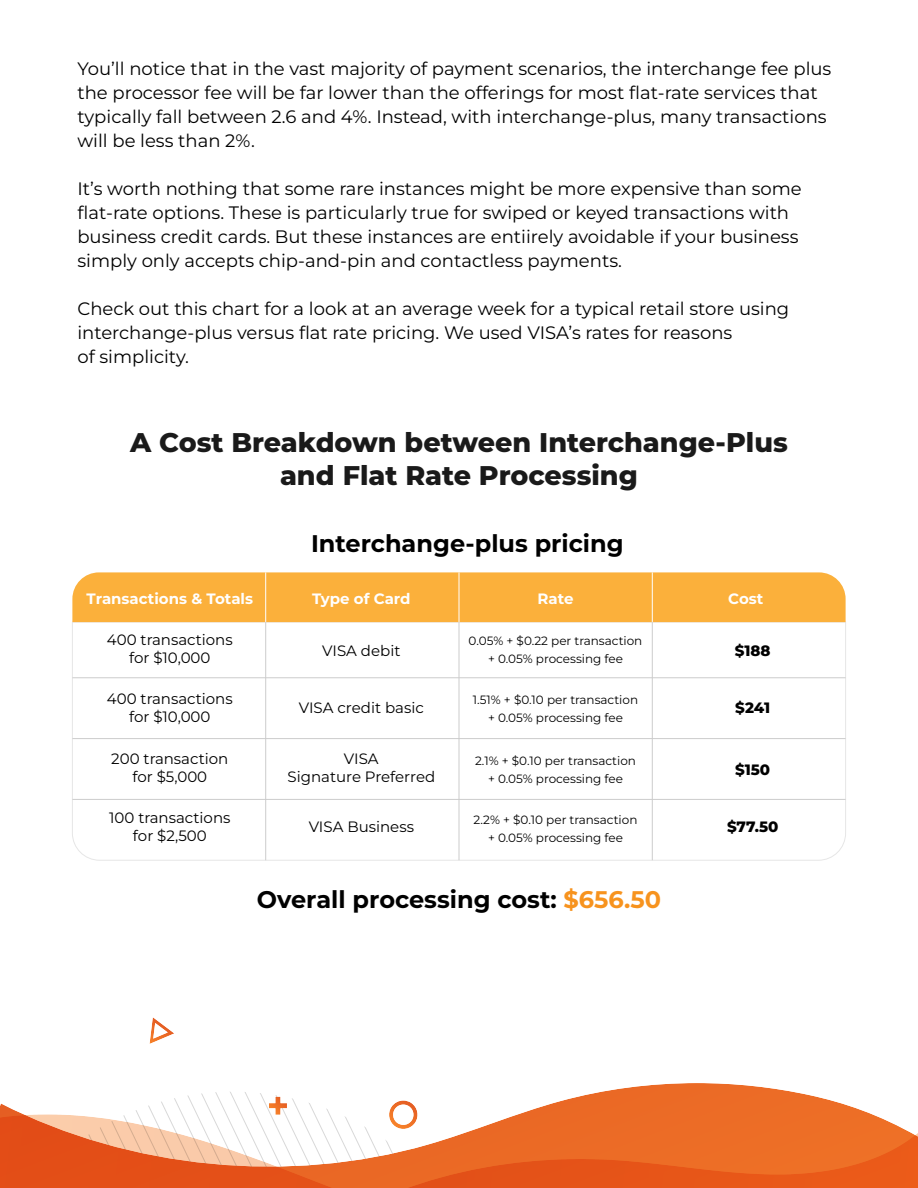
<style>
.page{position:relative;width:918px;height:1188px;background:#fff}
.page>*{position:absolute;margin:0;border:0;box-sizing:border-box;transform-origin:0 0}
.t1{font:800 27px/32.4px "Montserrat";color:#1a1a1a;text-align:center}
.t2{font:700 24px "Montserrat";color:#000}
.t3{font:18px/24px "Montserrat";color:#000}
.t4{font:15px/18px "Montserrat";color:#000;text-align:center}
.t5{font:700 15px "Montserrat";color:#fff}
.t6{font:800 15px "Montserrat";color:#000}
.t7{font:12px/18px "Montserrat";color:#000;text-align:center}
.s1{color:#f7931e}
</style>
<div class="page">
<svg style="left:150px;top:1017px;width:24px;height:27px"></svg>
<svg style="left:0;top:1083px;width:918px;height:105px"></svg>
<svg style="left:72px;top:622px;width:774px;height:239px"></svg>
<div style="left:72px;top:572px;width:774px;height:50px;background:#fbb03b"></div>
<hr style="left:72px;top:677px;width:774px;height:1px;background:#ccc">
<hr style="left:72px;top:738px;width:774px;height:1px;background:#ccc">
<hr style="left:72px;top:799px;width:774px;height:1px;background:#ccc">
<hr style="left:652px;top:622px;width:1px;height:238px;background:#ccc">
<hr style="left:459px;top:622px;width:1px;height:238px;background:#ccc">
<hr style="left:265px;top:622px;width:1px;height:238px;background:#ccc">
<hr style="left:652px;top:572px;width:1px;height:50px;background:#fff">
<hr style="left:459px;top:572px;width:1px;height:50px;background:#fff">
<hr style="left:265px;top:572px;width:1px;height:50px;background:#fff">
<p class="t3" style="left:77px;top:56px;width:756px">You’ll notice that in the vast majority of payment scenarios, the interchange fee plus the processor fee will be far lower than the offerings for most flat-rate services that typically fall between 2.6 and 4%. Instead, with interchange-plus, many transactions will be less than 2%.</p>
<p class="t3" style="left:77px;top:176px;width:726px">It’s worth nothing that some rare instances might be more expensive than some flat-rate options. These is particularly true for swiped or keyed transactions with business credit cards. But these instances are entiirely avoidable if your business simply only accepts chip-and-pin and contactless payments.</p>
<p class="t3" style="left:77px;top:297px;width:713px">Check out this chart for a look at an average week for a typical retail store using interchange-plus versus flat rate pricing. We used VISA’s rates for reasons<br>of simplicity.</p>
<h1 class="t1" style="left:130px;top:428px;width:659px">A Cost Breakdown between Interchange-Plus and Flat Rate Processing</h1>
<p class="t5" style="left:87px;top:592px;width:168px">Transactions &amp; Totals</p>
<p class="t4" style="left:107px;top:631px;width:127px">400 transactions for $10,000</p>
<p class="t4" style="left:107px;top:690px;width:127px">400 transactions for $10,000</p>
<p class="t4" style="left:111px;top:750px;width:119px">200 transaction for $5,000</p>
<p class="t4" style="left:109px;top:809px;width:123px">100 transactions for $2,500</p>
<h2 class="t2" style="left:311px;top:532px;width:314px">Interchange-plus pricing</h2>
<p class="t5" style="left:312px;top:592px;width:100px">Type of Card</p>
<p class="t5" style="left:538px;top:592px;width:37px">Rate</p>
<p class="t5" style="left:728px;top:592px;width:37px">Cost</p>
<p class="t4" style="left:322px;top:641px;width:80px">VISA debit</p>
<p class="t4" style="left:299px;top:698px;width:127px">VISA credit basic</p>
<p class="t4" style="left:287px;top:750px;width:149px">VISA<br>Signature Preferred</p>
<p class="t4" style="left:309px;top:818px;width:107px">VISA Business</p>
<p class="t7" style="left:469px;top:631px;width:175px">0.05% + $0.22 per transaction + 0.05% processing fee</p>
<p class="t7" style="left:473px;top:690px;width:167px">1.51% + $0.10 per transaction + 0.05% processing fee</p>
<p class="t7" style="left:475px;top:752px;width:162px">2.1% + $0.10 per transaction + 0.05% processing fee</p>
<p class="t7" style="left:474px;top:811px;width:165px">2.2% + $0.10 per transaction + 0.05% processing fee</p>
<p class="t6" style="left:735px;top:644px;width:37px">$188</p>
<p class="t6" style="left:735px;top:701px;width:36px">$241</p>
<p class="t6" style="left:735px;top:763px;width:37px">$150</p>
<p class="t6" style="left:727px;top:820px;width:53px">$77.50</p>
<h2 class="t2" style="left:257px;top:889px;width:406px">Overall processing cost: <span class="s1">$656.50</span></h2>
</div>
